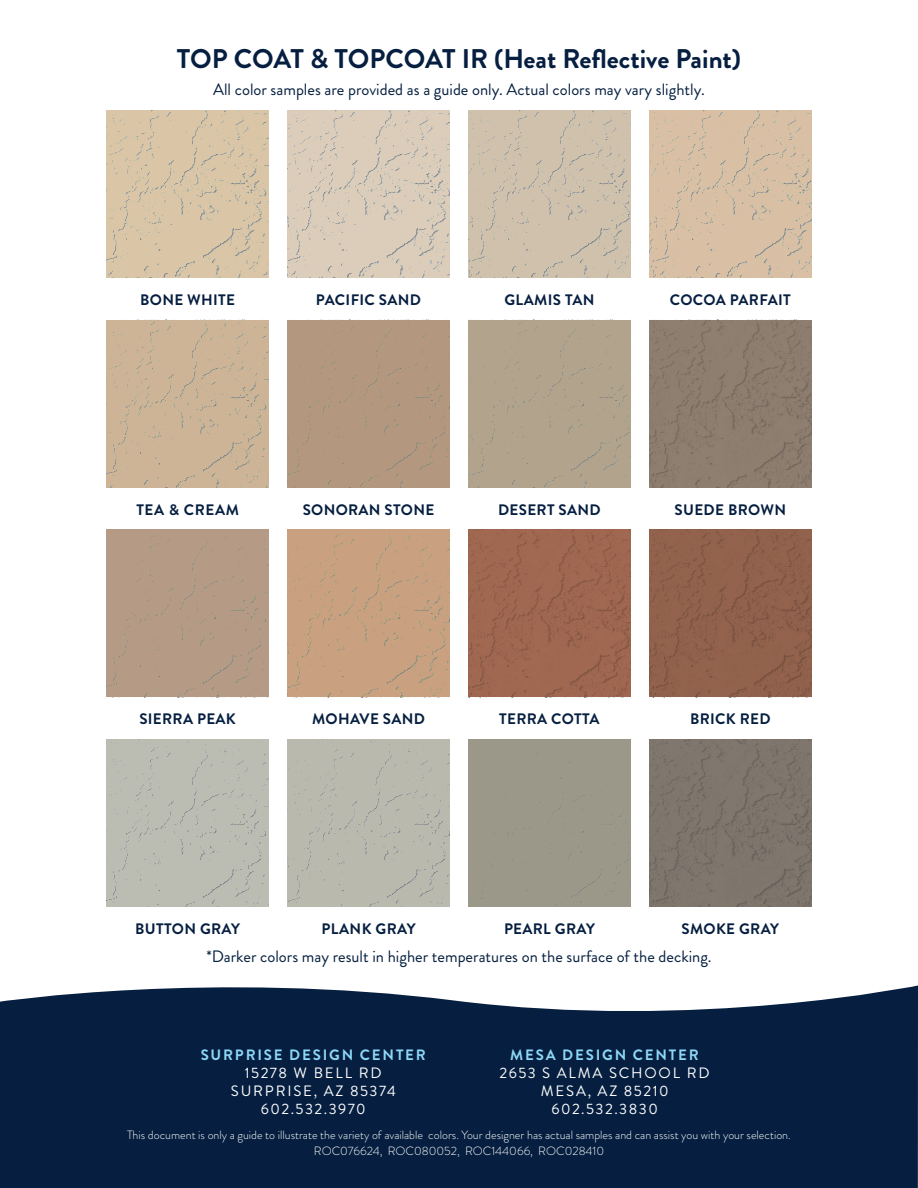
<style>
.page{position:relative;width:918px;height:1188px;background:#fff}
.page>*{position:absolute;margin:0;border:0;box-sizing:border-box;transform-origin:0 0}
.Copy-Headline{font:700 27px "Brandon Grotesque";color:#061f40}
.Copy-Headline-2{font:16.5px "Brandon Grotesque";color:#061f40}
.Swatch_Names{font:700 15.15px "Brandon Grotesque";letter-spacing:.02em;color:#061f40}
.Swatch_Names-2{font:700 15.15px "Brandon Grotesque";letter-spacing:.04em;color:#061f40}
.t1{font:15px "Brandon Grotesque";letter-spacing:.1em;color:#fff}
.t2{font:700 15px "Brandon Grotesque";letter-spacing:.12em;color:#8dd7f7}
.t3{font:15px "Brandon Grotesque";letter-spacing:.12em;color:#fff}
.t4{font:300 12px "Brandon Grotesque";color:#fff}
</style>
<div class="page">
<div style="left:0;top:985px;width:918px;height:203px;background:#061f40"></div>
<img style="left:288px;top:110px;width:162px;height:168px">
<div style="left:468px;top:110px;width:162px;height:168px;background:#d0c1ad"></div>
<img style="left:107px;top:110px;width:162px;height:168px">
<img style="left:649px;top:110px;width:162px;height:168px">
<div style="left:107px;top:320px;width:162px;height:167px;background:#ceb496"></div>
<div style="left:107px;top:739px;width:162px;height:168px;background:#bbbdb2"></div>
<div style="left:288px;top:739px;width:162px;height:168px;background:#b9b9ae"></div>
<img style="left:468px;top:529px;width:162px;height:168px">
<img style="left:649px;top:739px;width:162px;height:168px">
<img style="left:649px;top:529px;width:162px;height:168px">
<img style="left:649px;top:320px;width:162px;height:167px">
<p class="Copy-Headline" style="left:177px;top:39px;width:566px">TOP COAT &amp; TOPCOAT IR (Heat Reflective Paint)</p>
<p class="Copy-Headline-2" style="left:213px;top:78px;width:493px">All color samples are provided as a guide only. Actual colors may vary slightly.</p>
<p class="Swatch_Names" style="left:140px;top:289px;width:96px">BONE WHITE</p>
<p class="Swatch_Names" style="left:316px;top:289px;width:107px">PACIFIC SAND</p>
<p class="Swatch_Names" style="left:504px;top:289px;width:92px">GLAMIS TAN</p>
<p class="Swatch_Names" style="left:670px;top:289px;width:123px">COCOA PARFAIT</p>
<p class="Swatch_Names-2" style="left:136px;top:499px;width:104px">TEA &amp; CREAM</p>
<p class="Swatch_Names" style="left:303px;top:499px;width:133px">SONORAN STONE</p>
<p class="Swatch_Names" style="left:498px;top:499px;width:104px">DESERT SAND</p>
<p class="Swatch_Names" style="left:675px;top:499px;width:113px">SUEDE BROWN</p>
<p class="Swatch_Names" style="left:139px;top:709px;width:98px">SIERRA PEAK</p>
<p class="Swatch_Names" style="left:312px;top:709px;width:114px">MOHAVE SAND</p>
<p class="Swatch_Names" style="left:499px;top:709px;width:102px">TERRA COTTA</p>
<p class="Swatch_Names" style="left:690px;top:709px;width:82px">BRICK RED</p>
<p class="Swatch_Names" style="left:135px;top:918px;width:106px">BUTTON GRAY</p>
<p class="Swatch_Names" style="left:322px;top:918px;width:96px">PLANK GRAY</p>
<p class="Swatch_Names" style="left:504px;top:918px;width:92px">PEARL GRAY</p>
<p class="Swatch_Names" style="left:682px;top:918px;width:99px">SMOKE GRAY</p>
<p class="Copy-Headline-2" style="left:206px;top:945px;width:507px">*Darker colors may result in higher temperatures on the surface of the decking.</p>
<p class="t2" style="left:510px;top:1045px;width:190px">MESA DESIGN CENTER</p>
<p class="t3" style="left:499px;top:1063px;width:212px">2653 S ALMA SCHOOL RD</p>
<p class="t1" style="left:541px;top:1081px;width:129px">MESA, AZ 85210</p>
<p class="t1" style="left:551px;top:1099px;width:108px">602.532.3830</p>
<p class="t4" style="left:127px;top:1127px;width:665px">This document is only a guide to illustrate the variety of available colors. Your designer has actual samples and can assist you with your selection.</p>
<p class="t4" style="left:314px;top:1143px;width:292px">ROC076624, ROC080052, ROC144066, ROC028410</p>
<p class="t2" style="left:201px;top:1045px;width:227px">SURPRISE DESIGN CENTER</p>
<p class="t1" style="left:245px;top:1063px;width:138px">15278 W BELL RD</p>
<p class="t3" style="left:231px;top:1081px;width:166px">SURPRISE, AZ 85374</p>
<p class="t1" style="left:261px;top:1099px;width:106px">602.532.3970</p>
</div>
